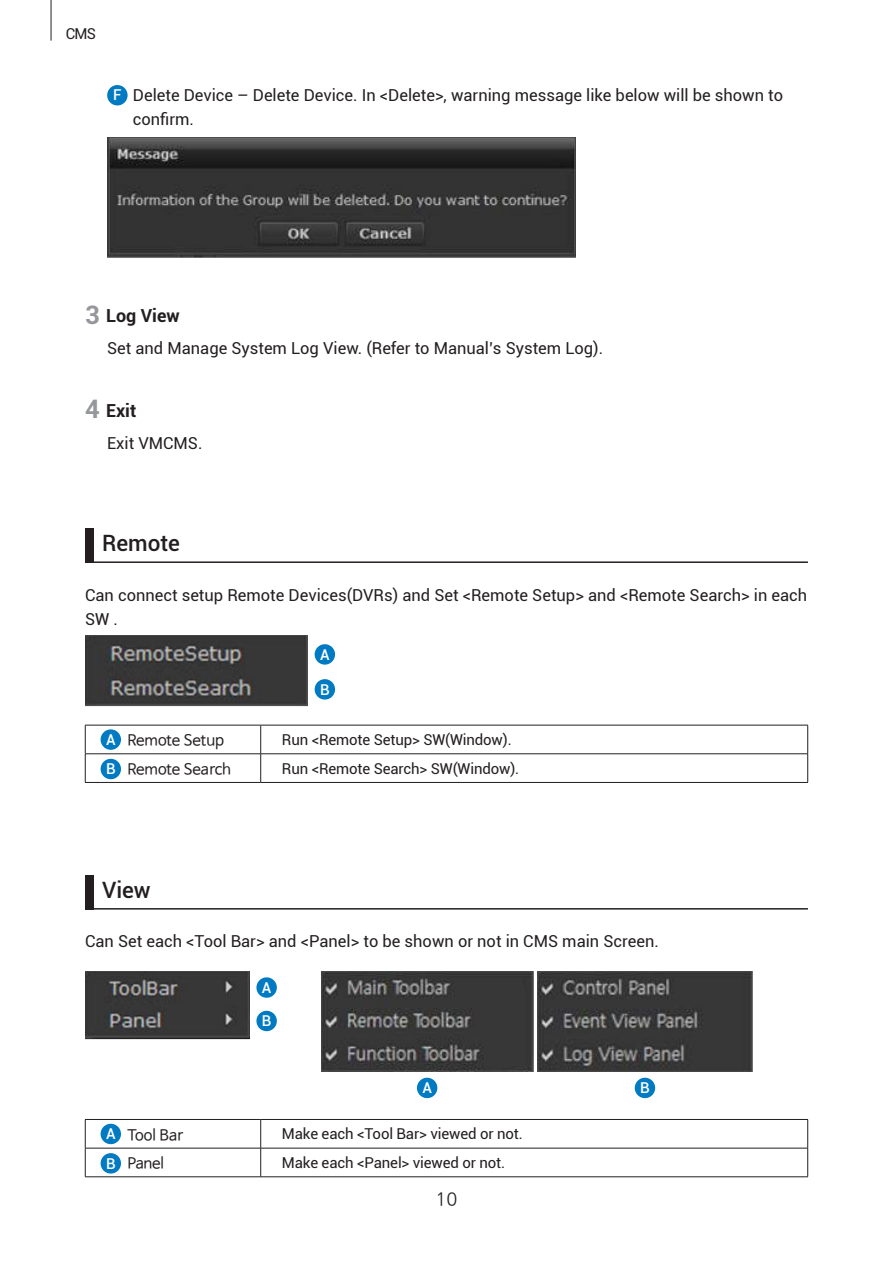
<style>
.page{position:relative;width:893px;height:1263px;background:#fff}
.page>*{position:absolute;margin:0;border:0;box-sizing:border-box;transform-origin:0 0}
.t1{font:500 22.5px "Roboto";color:#231f20}
.t2{font:700 18px "Roboto";color:#231f20}
.t3{font:18px "Nanum Gothic";color:#231f20}
.t4{font:16.5px/24px "Roboto";color:#231f20}
.t5{font:15px "Roboto";letter-spacing:-.01em;color:#231f20}
.t6{font:15px "Nanum Barun Gothic";color:#231f20}
.t7{font:500 15px "Roboto";color:#fff}
.s1{font-size:25.5px;color:#95979a}
</style>
<div class="page">
<hr style="left:85px;top:725px;width:176px;height:1px;background:#231f20">
<hr style="left:261px;top:725px;width:547px;height:1px;background:#231f20">
<hr style="left:85px;top:753px;width:176px;height:1px;background:#231f20">
<svg style="left:85px;top:725px;width:1px;height:57px"></svg>
<hr style="left:261px;top:753px;width:547px;height:1px;background:#231f20">
<svg style="left:260px;top:725px;width:1px;height:57px"></svg>
<svg style="left:807px;top:725px;width:1px;height:57px"></svg>
<hr style="left:85px;top:782px;width:176px;height:1px;background:#231f20">
<hr style="left:261px;top:782px;width:547px;height:1px;background:#231f20">
<hr style="left:85px;top:1119px;width:176px;height:1px;background:#231f20">
<hr style="left:261px;top:1119px;width:547px;height:1px;background:#231f20">
<hr style="left:85px;top:1148px;width:176px;height:1px;background:#231f20">
<svg style="left:85px;top:1120px;width:1px;height:56px"></svg>
<hr style="left:261px;top:1148px;width:547px;height:1px;background:#231f20">
<svg style="left:260px;top:1120px;width:1px;height:56px"></svg>
<svg style="left:807px;top:1120px;width:1px;height:56px"></svg>
<hr style="left:85px;top:1176px;width:176px;height:1px;background:#231f20">
<hr style="left:261px;top:1176px;width:547px;height:1px;background:#231f20">
<img style="left:108px;top:138px;width:468px;height:120px">
<img style="left:85px;top:636px;width:223px;height:70px">
<img style="left:85px;top:972px;width:165px;height:67px">
<img style="left:321px;top:972px;width:212px;height:100px">
<img style="left:537px;top:972px;width:216px;height:100px">
<hr style="left:51px;top:0;width:1px;height:41px;background:#231f20">
<hr style="left:85px;top:561px;width:723px;height:2px;background:#231f20">
<hr style="left:85px;top:908px;width:723px;height:1px;background:#231f20">
<div style="left:85px;top:528px;width:8px;height:35px;background:#231f20"></div>
<div style="left:85px;top:875px;width:8px;height:34px;background:#231f20"></div>
<div style="left:101px;top:729px;width:20px;height:21px;background:#007ac2;border-radius:50%"></div>
<div style="left:101px;top:1124px;width:20px;height:20px;background:#007ac2;border-radius:50%"></div>
<div style="left:101px;top:759px;width:20px;height:20px;background:#007ac2;border-radius:50%"></div>
<div style="left:101px;top:1153px;width:20px;height:20px;background:#007ac2;border-radius:50%"></div>
<div style="left:107px;top:85px;width:21px;height:20px;background:#007ac2;border-radius:50%"></div>
<div style="left:315px;top:679px;width:20px;height:20px;background:#007ac2;border-radius:50%"></div>
<div style="left:256px;top:1011px;width:21px;height:20px;background:#007ac2;border-radius:50%"></div>
<div style="left:635px;top:1078px;width:20px;height:20px;background:#007ac2;border-radius:50%"></div>
<div style="left:315px;top:644px;width:20px;height:21px;background:#007ac2;border-radius:50%"></div>
<div style="left:256px;top:977px;width:21px;height:21px;background:#007ac2;border-radius:50%"></div>
<div style="left:417px;top:1078px;width:20px;height:20px;background:#007ac2;border-radius:50%"></div>
<p class="t5" style="left:66px;top:23px;width:32px">CMS</p>
<p class="t7" style="left:113px;top:84px;width:10px">F</p>
<p class="t4" style="left:133px;top:82px;width:652px">Delete Device – Delete Device. In &lt;Delete&gt;, warning message like below will be shown to confirm.</p>
<p class="t2" style="left:85px;top:303px;width:96px"><span class="s1">3</span> Log View</p>
<p class="t4" style="left:107px;top:335px;width:498px">Set and Manage System Log View. (Refer to Manual’s System Log).</p>
<p class="t2" style="left:85px;top:398px;width:53px"><span class="s1">4</span> Exit</p>
<p class="t4" style="left:107px;top:430px;width:97px">Exit VMCMS.</p>
<h1 class="t1" style="left:102px;top:527px;width:79px">Remote</h1>
<p class="t4" style="left:85px;top:582px;width:724px">Can connect setup Remote Devices(DVRs) and Set &lt;Remote Setup&gt; and &lt;Remote Search&gt; in each<br>SW .</p>
<p class="t7" style="left:320px;top:644px;width:11px">A</p>
<p class="t7" style="left:320px;top:679px;width:11px">B</p>
<p class="t7" style="left:106px;top:729px;width:11px">A</p>
<p class="t7" style="left:106px;top:758px;width:11px">B</p>
<p class="t6" style="left:127px;top:733px;width:98px">Remote Setup</p>
<p class="t5" style="left:282px;top:729px;width:231px">Run &lt;Remote Setup&gt; SW(Window).</p>
<p class="t6" style="left:127px;top:761px;width:105px">Remote Search</p>
<p class="t5" style="left:282px;top:758px;width:239px">Run &lt;Remote Search&gt; SW(Window).</p>
<h1 class="t1" style="left:102px;top:874px;width:50px">View</h1>
<p class="t4" style="left:85px;top:929px;width:575px">Can Set each &lt;Tool Bar&gt; and &lt;Panel&gt; to be shown or not in CMS main Screen.</p>
<p class="t7" style="left:262px;top:977px;width:11px">A</p>
<p class="t7" style="left:262px;top:1010px;width:11px">B</p>
<p class="t7" style="left:422px;top:1077px;width:11px">A</p>
<p class="t7" style="left:106px;top:1123px;width:11px">A</p>
<p class="t7" style="left:106px;top:1153px;width:11px">B</p>
<p class="t6" style="left:127px;top:1127px;width:57px">Tool Bar</p>
<p class="t5" style="left:282px;top:1123px;width:242px">Make each &lt;Tool Bar&gt; viewed or not.</p>
<p class="t6" style="left:127px;top:1156px;width:38px">Panel</p>
<p class="t5" style="left:282px;top:1152px;width:225px">Make each &lt;Panel&gt; viewed or not.</p>
<p class="t3" style="left:436px;top:1190px;width:23px">10</p>
<p class="t7" style="left:640px;top:1077px;width:11px">B</p>
</div>
